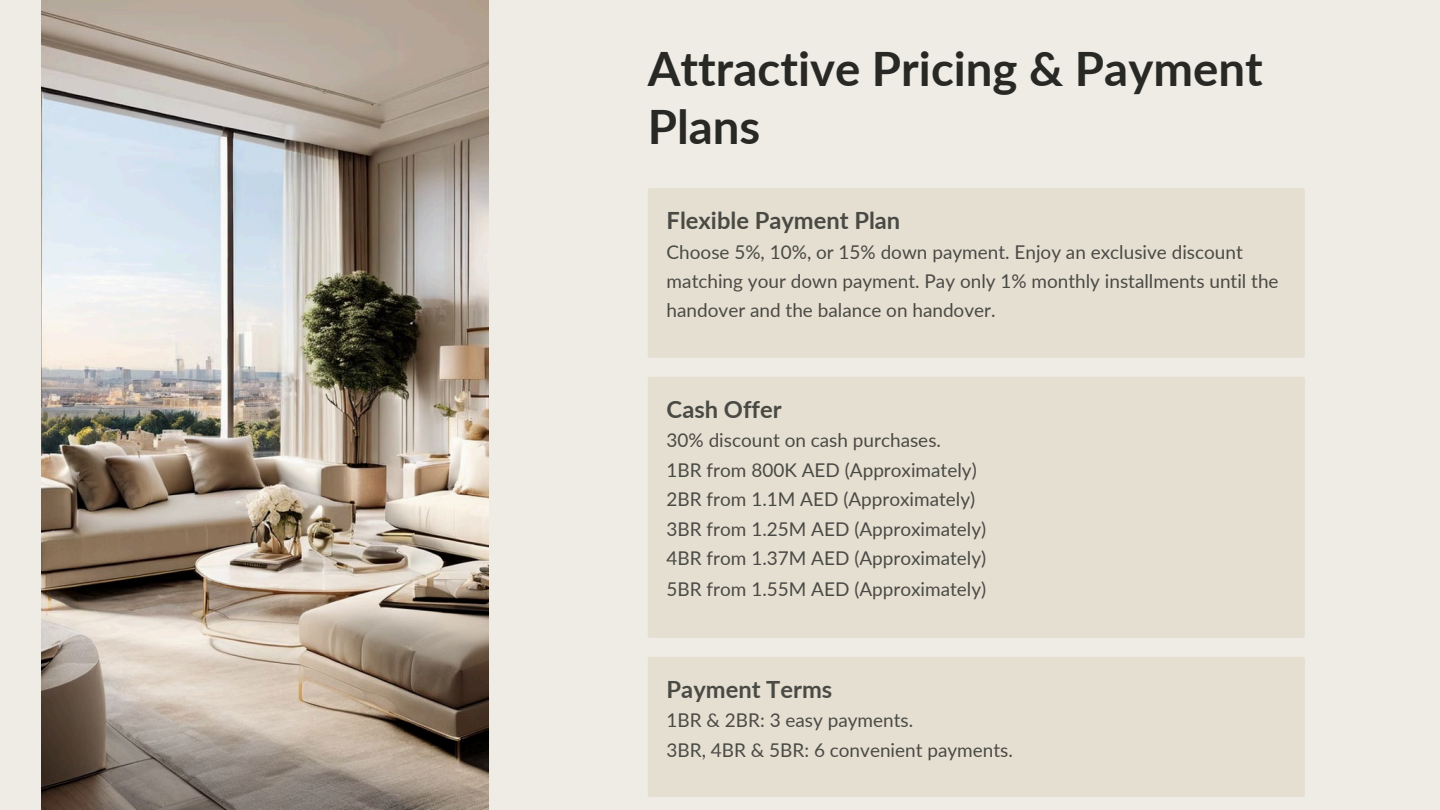
<style>
.page{position:relative;width:1440px;height:810px;background:#efece6}
.page>*{position:absolute;margin:0;border:0;box-sizing:border-box;transform-origin:0 0}
.t1{font:700 47.4px/57.9px "Lato";color:#282824}
.t2{font:700 23.7px "Lato";color:#4a4a45}
.t3{font:19px/29.7px "Lato";color:#4a4a45}
</style>
<div class="page">
<img style="left:42px;top:0;width:447px;height:810px">
<div style="left:648px;top:188px;width:657px;height:170px;background:#e5dfd2"></div>
<div style="left:648px;top:377px;width:657px;height:261px;background:#e5dfd2"></div>
<div style="left:648px;top:657px;width:657px;height:140px;background:#e5dfd2"></div>
<h1 class="t1" style="left:648px;top:39px;width:617px">Attractive Pricing &amp; Payment<br>Plans</h1>
<p class="t2" style="left:667px;top:206px;width:235px">Flexible Payment Plan</p>
<p class="t3" style="left:667px;top:236px;width:613px">Choose 5%, 10%, or 15% down payment. Enjoy an exclusive discount matching your down payment. Pay only 1% monthly installments until the handover and the balance on handover.</p>
<p class="t2" style="left:667px;top:394px;width:116px">Cash Offer</p>
<p class="t3" style="left:667px;top:425px;width:321px">30% discount on cash purchases.<br>1BR from 800K AED (Approximately)<br>2BR from 1.1M AED (Approximately)<br>3BR from 1.25M AED (Approximately)<br>4BR from 1.37M AED (Approximately)<br>5BR from 1.55M AED (Approximately)</p>
<p class="t2" style="left:667px;top:674px;width:167px">Payment Terms</p>
<p class="t3" style="left:667px;top:705px;width:348px">1BR &amp; 2BR: 3 easy payments.<br>3BR, 4BR &amp; 5BR: 6 convenient payments.</p>
</div>
